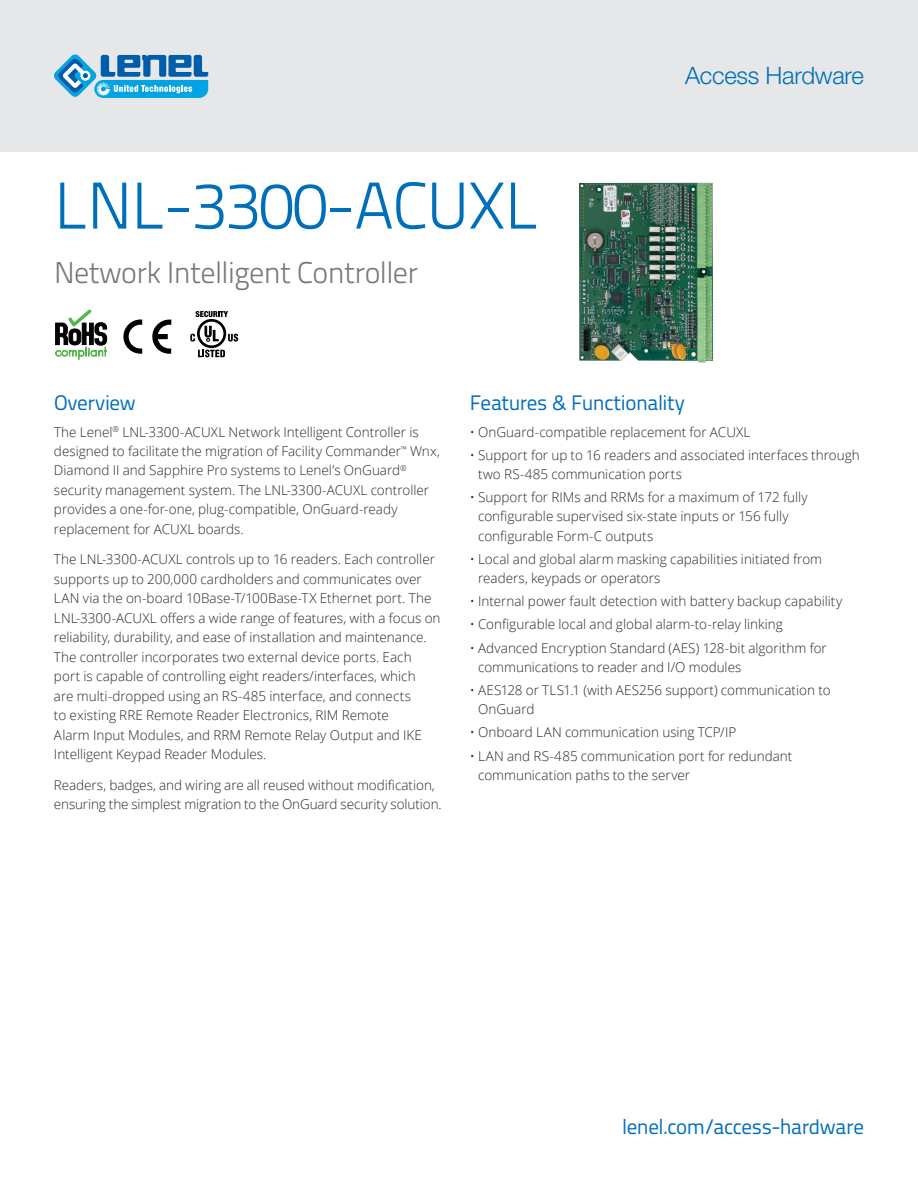
<style>
.page{position:relative;width:918px;height:1188px;background:#fff}
.page>*{position:absolute;margin:0;border:0;box-sizing:border-box;transform-origin:0 0}
.t1{font:300 66px "Titillium Text 22 L";letter-spacing:-.02em;color:#006fba}
.t2{font:300 30px "Titillium Text 22 L";letter-spacing:-.02em;color:#77787b}
.t3{font:300 24px "Helvetica Neue LT Pro";letter-spacing:-.01em;color:#006fba}
.t4{font:21px "Titillium Text 22 L";letter-spacing:-.02em;color:#006fba}
.t5{font:300 13.5px/19.5px "Open Sans";color:#292829}
</style>
<div class="page">
<div style="left:0;top:0;width:918px;height:151px;background:#e6e7e8"></div>
<svg style="left:54px;top:54px;width:154px;height:44px"></svg>
<img style="left:579px;top:183px;width:134px;height:180px">
<svg style="left:55px;top:309px;width:52px;height:51px"></svg>
<svg style="left:152px;top:320px;width:19px;height:34px"></svg>
<svg style="left:123px;top:320px;width:19px;height:34px"></svg>
<svg style="left:196px;top:311px;width:32px;height:6px"></svg>
<svg style="left:198px;top:350px;width:27px;height:7px"></svg>
<svg style="left:228px;top:334px;width:10px;height:8px"></svg>
<svg style="left:197px;top:319px;width:29px;height:29px"></svg>
<div style="left:200px;top:322px;width:23px;height:23px;background:#fff;border-radius:50%"></div>
<svg style="left:204px;top:326px;width:15px;height:15px"></svg>
<svg style="left:190px;top:334px;width:5px;height:8px"></svg>
<h1 class="t1" style="left:54px;top:157px;width:487px">LNL-3300-ACUXL</h1>
<h2 class="t2" style="left:54px;top:251px;width:366px">Network Intelligent Controller</h2>
<h3 class="t3" style="left:685px;top:61px;width:180px">Access Hardware</h3>
<h3 class="t4" style="left:54px;top:387px;width:83px">Overview</h3>
<p class="t5" style="left:54px;top:421px;width:387px">The Lenel<sup>®</sup> LNL-3300-ACUXL Network Intelligent Controller is designed to facilitate the migration of Facility Commander<sup>™</sup> Wnx, Diamond II and Sapphire Pro systems to Lenel’s OnGuard<sup>® </sup>security management system. The LNL-3300-ACUXL controller provides a one-for-one, plug-compatible, OnGuard-ready replacement for ACUXL boards.</p>
<p class="t5" style="left:54px;top:549px;width:388px">The LNL-3300-ACUXL controls up to 16 readers. Each controller supports up to 200,000 cardholders and communicates over LAN via the on-board 10Base-T/100Base-TX Ethernet port. The LNL-3300-ACUXL offers a wide range of features, with a focus on reliability, durability, and ease of installation and maintenance.<br>The controller incorporates two external device ports. Each port is capable of controlling eight readers/interfaces, which<br>are multi-dropped using an RS-485 interface, and connects<br>to existing RRE Remote Reader Electronics, RIM Remote<br>Alarm Input Modules, and RRM Remote Relay Output and IKE Intelligent Keypad Reader Modules.</p>
<p class="t5" style="left:54px;top:775px;width:389px">Readers, badges, and wiring are all reused without modification, ensuring the simplest migration to the OnGuard security solution.</p>
<h3 class="t4" style="left:470px;top:387px;width:217px">Features &amp; Functionality</h3>
<p class="t5" style="left:470px;top:421px;width:282px">• OnGuard-compatible replacement for ACUXL</p>
<p class="t5" style="left:478px;top:444px;width:383px;text-indent:-8px">• Support for up to 16 readers and associated interfaces through two RS-485 communication ports</p>
<p class="t5" style="left:478px;top:487px;width:331px;text-indent:-8px">• Support for RIMs and RRMs for a maximum of 172 fully configurable supervised six-state inputs or 156 fully configurable Form-C outputs</p>
<p class="t5" style="left:478px;top:549px;width:346px;text-indent:-8px">• Local and global alarm masking capabilities initiated from readers, keypads or operators</p>
<p class="t5" style="left:470px;top:591px;width:374px">• Internal power fault detection with battery backup capability</p>
<p class="t5" style="left:470px;top:614px;width:315px">• Configurable local and global alarm-to-relay linking</p>
<p class="t5" style="left:478px;top:637px;width:350px;text-indent:-8px">• Advanced Encryption Standard (AES) 128-bit algorithm for communications to reader and I/O modules</p>
<p class="t5" style="left:478px;top:680px;width:354px;text-indent:-8px">• AES128 or TLS1.1 (with AES256 support) communication to<br>OnGuard</p>
<p class="t5" style="left:470px;top:722px;width:268px">• Onboard LAN communication using TCP/IP</p>
<p class="t5" style="left:478px;top:745px;width:316px;text-indent:-8px">• LAN and RS-485 communication port for redundant communication paths to the server</p>
<h3 class="t4" style="left:622px;top:1111px;width:243px">lenel.com/access-hardware</h3>
</div>
